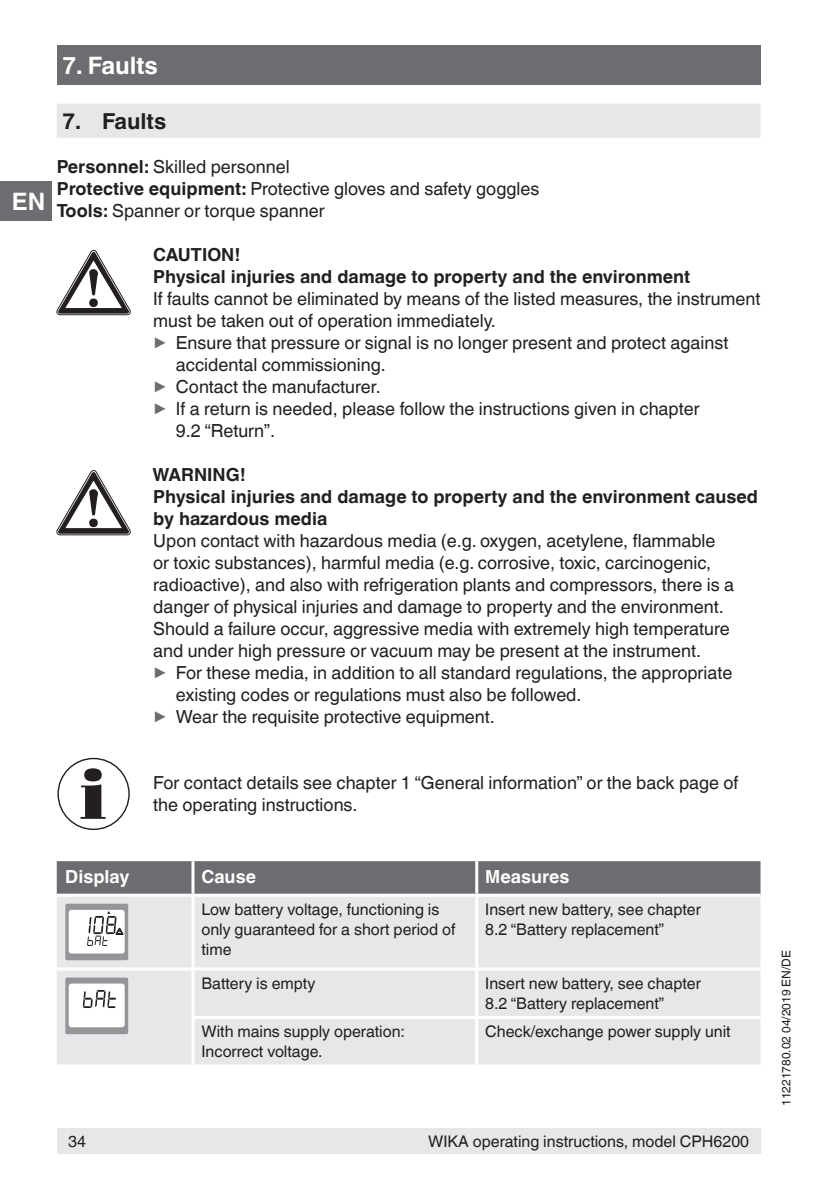
<style>
.page{position:relative;width:840px;height:1191px;background:#fff}
.page>*{position:absolute;margin:0;border:0;box-sizing:border-box;transform-origin:0 0}
.t1{font:700 24px "Helvetica World";color:#fff}
.t2{font:700 22px "Helvetica World";color:#231f20}
.t3{font:18px/22px "Helvetica World";color:#231f20}
.t4{font:700 18px/22px "Helvetica World";color:#231f20}
.t5{font:700 18px "Helvetica World";color:#fff}
.t6{font:16px/20px "Helvetica World";color:#231f20}
.t7{font:12px "Helvetica World";color:#231f20}
.s1{font-weight:700}
.s2{font-size:17.8px;color:#6c6d70}
</style>
<div class="page">
<div style="left:57px;top:45px;width:703px;height:40px;background:#6c6d70"></div>
<div style="left:57px;top:1128px;width:703px;height:26px;background:#e6e7e9"></div>
<div style="left:0;top:181px;width:51px;height:40px;background:#6c6d70"></div>
<div style="left:57px;top:104px;width:703px;height:34px;background:#e6e7e9"></div>
<div style="left:57px;top:861px;width:703px;height:32px;background:#6c6d70"></div>
<div style="left:57px;top:897px;width:703px;height:167px;background:#e6e7e9"></div>
<hr style="left:191px;top:861px;width:3px;height:32px;background:#fff">
<hr style="left:475px;top:861px;width:3px;height:32px;background:#fff">
<hr style="left:191px;top:896px;width:3px;height:71px;background:#fff">
<hr style="left:475px;top:896px;width:3px;height:71px;background:#fff">
<hr style="left:193px;top:967px;width:283px;height:3px;background:#fff">
<hr style="left:476px;top:967px;width:284px;height:3px;background:#fff">
<hr style="left:475px;top:970px;width:3px;height:46px;background:#fff">
<hr style="left:191px;top:1016px;width:285px;height:3px;background:#fff">
<hr style="left:57px;top:967px;width:136px;height:3px;background:#fff">
<hr style="left:191px;top:970px;width:3px;height:46px;background:#fff">
<hr style="left:191px;top:1019px;width:3px;height:45px;background:#fff">
<hr style="left:476px;top:1016px;width:284px;height:3px;background:#fff">
<hr style="left:475px;top:1019px;width:3px;height:45px;background:#fff">
<svg style="left:65px;top:903px;width:63px;height:57px"></svg>
<svg style="left:65px;top:977px;width:63px;height:57px"></svg>
<svg style="left:57px;top:250px;width:73px;height:65px"></svg>
<svg style="left:57px;top:470px;width:73px;height:65px"></svg>
<svg style="left:80px;top:768px;width:26px;height:51px"></svg>
<div style="left:57px;top:758px;width:73px;height:72px;border:1px solid #231f20;border-radius:50%"></div>
<h1 class="t1" style="left:12px;top:188px;width:35px">EN</h1>
<h1 class="t1" style="left:62px;top:51px;width:97px">7. Faults</h1>
<p class="t2" style="left:62px;top:109px;width:105px">7. Faults</p>
<p class="t3" style="left:57px;top:156px;width:484px"><span class="s1">Personnel:</span> Skilled personnel<br><span class="s1">Protective equipment:</span> Protective gloves and safety goggles<br><span class="s1">Tools:</span> Spanner or torque spanner</p>
<p class="t4" style="left:153px;top:244px;width:538px">CAUTION!<br>Physical injuries and damage to property and the environment</p>
<p class="t3" style="left:153px;top:288px;width:608px">If faults cannot be eliminated by means of the listed measures, the instrument</p>
<p class="t3" style="left:153px;top:310px;width:344px">must be taken out of operation immediately.</p>
<p class="t3" style="left:153px;top:332px;width:576px"><span class="s2">▶</span> Ensure that pressure or signal is no longer present and protect against</p>
<p class="t3" style="left:176px;top:354px;width:211px">accidental commissioning.</p>
<p class="t3" style="left:153px;top:376px;width:229px"><span class="s2">▶</span> Contact the manufacturer.</p>
<p class="t3" style="left:153px;top:398px;width:547px"><span class="s2">▶</span> If a return is needed, please follow the instructions given in chapter</p>
<p class="t3" style="left:176px;top:420px;width:101px">9.2 “Return”.</p>
<p class="t4" style="left:152px;top:464px;width:606px">WARNING!<br>Physical injuries and damage to property and the environment caused by hazardous media</p>
<p class="t3" style="left:153px;top:530px;width:563px">Upon contact with hazardous media (e.g. oxygen, acetylene, flammable</p>
<p class="t3" style="left:153px;top:552px;width:559px">or toxic substances), harmful media (e.g. corrosive, toxic, carcinogenic,</p>
<p class="t3" style="left:153px;top:574px;width:582px">radioactive), and also with refrigeration plants and compressors, there is a</p>
<p class="t3" style="left:153px;top:596px;width:571px">danger of physical injuries and damage to property and the environment.</p>
<p class="t3" style="left:153px;top:618px;width:577px">Should a failure occur, aggressive media with extremely high temperature</p>
<p class="t3" style="left:153px;top:640px;width:549px">and under high pressure or vacuum may be present at the instrument.</p>
<p class="t3" style="left:153px;top:662px;width:580px"><span class="s2">▶</span> For these media, in addition to all standard regulations, the appropriate</p>
<p class="t3" style="left:176px;top:684px;width:407px">existing codes or regulations must also be followed.</p>
<p class="t3" style="left:153px;top:706px;width:343px"><span class="s2">▶</span> Wear the requisite protective equipment.</p>
<p class="t3" style="left:153px;top:772px;width:586px">For contact details see chapter 1 “General information” or the back page of the operating instructions.</p>
<p class="t5" style="left:65px;top:866px;width:66px">Display</p>
<p class="t5" style="left:201px;top:866px;width:56px">Cause</p>
<p class="t5" style="left:485px;top:866px;width:86px">Measures</p>
<p class="t6" style="left:201px;top:899px;width:255px">Low battery voltage, functioning is only guaranteed for a short period of time</p>
<p class="t6" style="left:485px;top:899px;width:217px">Insert new battery, see chapter<br>8.2 “Battery replacement”</p>
<p class="t6" style="left:201px;top:973px;width:115px">Battery is empty</p>
<p class="t6" style="left:485px;top:973px;width:217px">Insert new battery, see chapter<br>8.2 “Battery replacement”</p>
<p class="t6" style="left:201px;top:1022px;width:205px">With mains supply operation:<br>Incorrect voltage.</p>
<p class="t6" style="left:485px;top:1022px;width:247px">Check/exchange power supply unit</p>
<p class="t6" style="left:68px;top:1131px;width:19px">34</p>
<p class="t6" style="left:428px;top:1131px;width:322px">WIKA operating instructions, model CPH6200</p>
<p class="t7" style="left:778px;top:1106px;width:157px;rotate:-90deg">11221780.02 04/2019 EN/DE</p>
</div>
